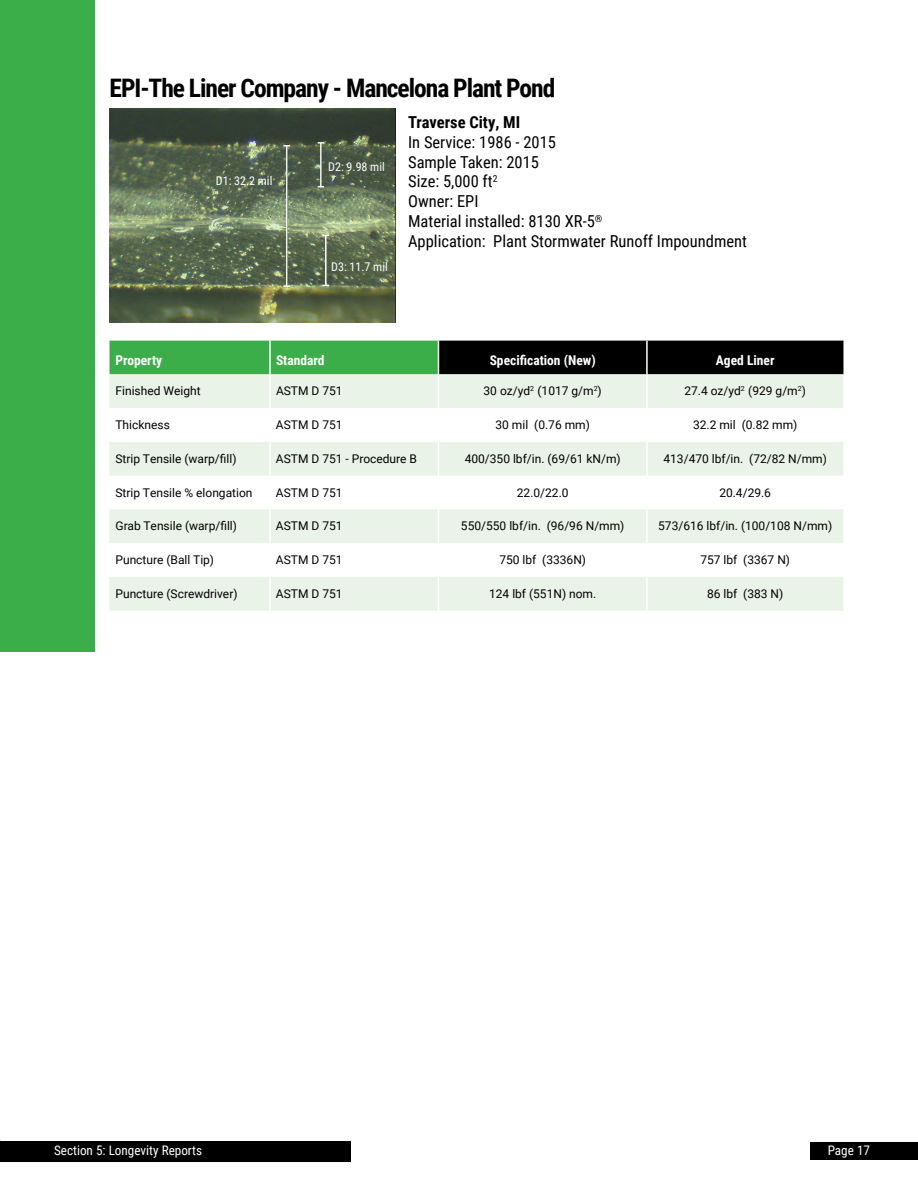
<style>
.page{position:relative;width:918px;height:1188px;background:#fff}
.page>*{position:absolute;margin:0;border:0;box-sizing:border-box;transform-origin:0 0}
.t1{font:700 25.5px "Roboto Condensed";letter-spacing:-.04em;color:#000}
.t2{font:16.5px/19.8px "Roboto Condensed";color:#000}
.t3{font:700 16.5px "Roboto Condensed";color:#000}
.t4{font:700 13.5px "Roboto Condensed";color:#fff}
.t5{font:13.2px "Roboto Condensed";color:#fff}
.t6{font:12px "Roboto";color:#000}
.t7{font:12px "Roboto Condensed";color:#fff}
</style>
<div class="page">
<div style="left:810px;top:1142px;width:108px;height:18px;background:#000"></div>
<div style="left:0;top:1141px;width:351px;height:20px;background:#000"></div>
<div style="left:0;top:0;width:94px;height:651px;background:#3bae49"></div>
<svg style="left:110px;top:341px;width:733px;height:33px;background:#1a4e20"></svg>
<svg style="left:110px;top:374px;width:733px;height:237px;fill:#eaf3e7"></svg>
<hr style="left:269px;top:374px;width:2px;height:34px;background:#fff">
<hr style="left:269px;top:408px;width:2px;height:34px;background:#fff">
<hr style="left:269px;top:442px;width:2px;height:34px;background:#fff">
<hr style="left:269px;top:476px;width:2px;height:33px;background:#fff">
<hr style="left:269px;top:509px;width:2px;height:34px;background:#fff">
<hr style="left:269px;top:543px;width:2px;height:34px;background:#fff">
<hr style="left:269px;top:577px;width:2px;height:34px;background:#fff">
<hr style="left:269px;top:341px;width:2px;height:33px;background:#fff">
<hr style="left:438px;top:341px;width:1px;height:33px;background:#fff">
<hr style="left:438px;top:374px;width:1px;height:34px;background:#fff">
<hr style="left:438px;top:408px;width:1px;height:34px;background:#fff">
<hr style="left:438px;top:442px;width:1px;height:34px;background:#fff">
<hr style="left:438px;top:476px;width:1px;height:33px;background:#fff">
<hr style="left:438px;top:509px;width:1px;height:34px;background:#fff">
<hr style="left:438px;top:543px;width:1px;height:34px;background:#fff">
<hr style="left:438px;top:577px;width:1px;height:34px;background:#fff">
<hr style="left:646px;top:341px;width:2px;height:33px;background:#fff">
<hr style="left:646px;top:374px;width:2px;height:34px;background:#fff">
<hr style="left:646px;top:408px;width:2px;height:34px;background:#fff">
<hr style="left:646px;top:442px;width:2px;height:34px;background:#fff">
<hr style="left:646px;top:476px;width:2px;height:33px;background:#fff">
<hr style="left:646px;top:509px;width:2px;height:34px;background:#fff">
<hr style="left:646px;top:543px;width:2px;height:34px;background:#fff">
<hr style="left:646px;top:577px;width:2px;height:34px;background:#fff">
<img style="left:110px;top:108px;width:285px;height:215px">
<hr style="left:286px;top:146px;width:1px;height:140px;background:#fff">
<hr style="left:320px;top:143px;width:2px;height:44px;background:#fff">
<svg style="left:318px;top:142px;width:6px;height:2px"></svg>
<hr style="left:325px;top:235px;width:2px;height:51px;background:#fff">
<svg style="left:322px;top:234px;width:7px;height:2px"></svg>
<h1 class="t1" style="left:110px;top:70px;width:447px">EPI-The Liner Company - Mancelona Plant Pond</h1>
<p class="t7" style="left:216px;top:173px;width:58px">D1: 32.2 mil</p>
<p class="t7" style="left:328px;top:159px;width:58px">D2: 9.98 mil</p>
<p class="t7" style="left:331px;top:259px;width:58px">D3: 11.7 mil</p>
<h2 class="t3" style="left:408px;top:111px;width:114px">Traverse City, MI</h2>
<h2 class="t2" style="left:408px;top:131px;width:340px">In Service: 1986 - 2015<br>Sample Taken: 2015<br>Size: 5,000 ft<sup>2<br></sup>Owner: EPI<br>Material installed: 8130 XR-5<sup>®<br></sup>Application: Plant Stormwater Runoff Impoundment</h2>
<p class="t4" style="left:116px;top:350px;width:48px">Property</p>
<p class="t4" style="left:276px;top:350px;width:50px">Standard</p>
<p class="t4" style="left:490px;top:350px;width:108px">Specification (New)</p>
<p class="t4" style="left:716px;top:350px;width:60px">Aged Liner</p>
<p class="t6" style="left:116px;top:383px;width:87px">Finished Weight</p>
<p class="t6" style="left:276px;top:383px;width:68px">ASTM D 751</p>
<p class="t6" style="left:484px;top:383px;width:120px">30 oz/yd<sup>2</sup> (1017 g/m<sup>2</sup>)</p>
<p class="t6" style="left:684px;top:383px;width:123px">27.4 oz/yd<sup>2</sup> (929 g/m<sup>2</sup>)</p>
<p class="t6" style="left:115px;top:416px;width:56px">Thickness</p>
<p class="t6" style="left:276px;top:416px;width:68px">ASTM D 751</p>
<p class="t6" style="left:496px;top:416px;width:96px">30 mil (0.76 mm)</p>
<p class="t6" style="left:693px;top:416px;width:106px">32.2 mil (0.82 mm)</p>
<p class="t6" style="left:115px;top:450px;width:123px">Strip Tensile (warp/fill)</p>
<p class="t6" style="left:276px;top:450px;width:143px">ASTM D 751 - Procedure B</p>
<p class="t6" style="left:465px;top:450px;width:158px">400/350 lbf/in. (69/61 kN/m)</p>
<p class="t6" style="left:663px;top:450px;width:165px">413/470 lbf/in. (72/82 N/mm)</p>
<p class="t6" style="left:115px;top:484px;width:139px">Strip Tensile % elongation</p>
<p class="t6" style="left:276px;top:484px;width:68px">ASTM D 751</p>
<p class="t6" style="left:517px;top:484px;width:53px">22.0/22.0</p>
<p class="t6" style="left:719px;top:484px;width:53px">20.4/29.6</p>
<p class="t6" style="left:115px;top:518px;width:123px">Grab Tensile (warp/fill)</p>
<p class="t6" style="left:276px;top:518px;width:68px">ASTM D 751</p>
<p class="t6" style="left:461px;top:518px;width:165px">550/550 lbf/in. (96/96 N/mm)</p>
<p class="t6" style="left:658px;top:518px;width:176px">573/616 lbf/in. (100/108 N/mm)</p>
<p class="t6" style="left:115px;top:551px;width:100px">Puncture (Ball Tip)</p>
<p class="t6" style="left:276px;top:551px;width:68px">ASTM D 751</p>
<p class="t6" style="left:499px;top:551px;width:88px">750 lbf (3336N)</p>
<p class="t6" style="left:700px;top:551px;width:91px">757 lbf (3367 N)</p>
<p class="t6" style="left:115px;top:585px;width:124px">Puncture (Screwdriver)</p>
<p class="t6" style="left:276px;top:585px;width:68px">ASTM D 751</p>
<p class="t6" style="left:489px;top:585px;width:109px">124 lbf (551N) nom.</p>
<p class="t6" style="left:707px;top:585px;width:78px">86 lbf (383 N)</p>
<p class="t5" style="left:54px;top:1141px;width:150px">Section 5: Longevity Reports</p>
<p class="t5" style="left:828px;top:1141px;width:44px">Page 17</p>
</div>
